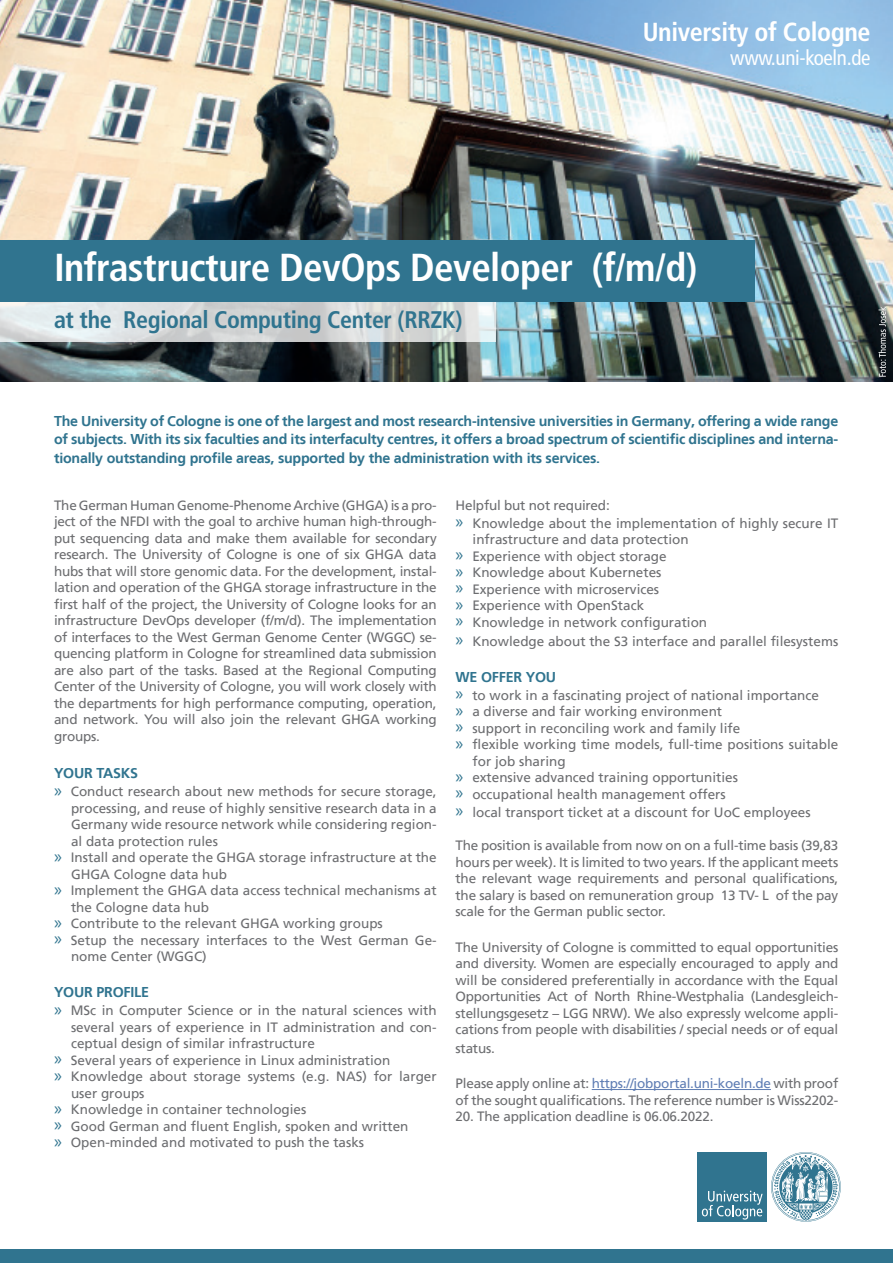
<style>
.page{position:relative;width:893px;height:1263px;background:#fff}
.page>*{position:absolute;margin:0;border:0;box-sizing:border-box;transform-origin:0 0}
.t1{font:700 condensed 39px "Frutiger LT Com";letter-spacing:-.015em;color:#fff}
.t2{font:700 condensed 26.1px "Frutiger LT Com";letter-spacing:-.015em;color:#fff}
.t3{font:700 condensed 24px "Frutiger LT Com";letter-spacing:-.015em;color:#30748f}
.t4{font:condensed 21px "Frutiger LT Com";letter-spacing:-.015em;color:#fff}
.t5{font:700 14.25px/18.8px "Frutiger LT";letter-spacing:-.015em;color:#30748f;text-align:justify}
.Fließtext{font:13.5px/16.5px "Frutiger LT";color:#6c6d70}
.s1{font-family:"Myriad Pro";font-size:18.75px;color:#30748f}
.s2{color:#607eb4}
.s3{font-style:inherit}
</style>
<div class="page">
<img style="left:0;top:0;width:893px;height:382px">
<div style="left:0;top:1249px;width:893px;height:14px;background:#30748f"></div>
<div style="left:0;top:240px;width:754px;height:62px;background:#30748f"></div>
<svg style="left:0;top:302px;width:496px;height:39px;background:#d8dcdc"></svg>
<svg style="left:878px;top:307px;width:8px;height:70px"></svg>
<hr style="left:592px;top:1089px;width:179px;height:1px;background:#607eb4">
<div style="left:698px;top:1152px;width:69px;height:69px;background:#30748f"></div>
<svg style="left:771px;top:1152px;width:70px;height:70px"></svg>
<svg style="left:702px;top:1191px;width:61px;height:28px"></svg>
<p class="t2" style="left:643px;top:15px;width:229px">University of Cologne</p>
<p class="t4" style="left:730px;top:45px;width:142px">www.uni-koeln.de</p>
<p class="t1" style="left:54px;top:244px;width:645px">Infrastructure DevOps Developer (f/m/d)</p>
<p class="t3" style="left:54px;top:305px;width:410px">at the Regional Computing Center (RRZK)</p>
<p class="t5" style="left:54px;top:411px;width:786px">The University of Cologne is one of the largest and most research-intensive universities in Germany, offering a wide range of subjects. With its six faculties and its interfaculty centres, it offers a broad spectrum of scientific disciplines and interna&shy;tionally outstanding profile areas, supported by the administration with its services.</p>
<p class="Fließtext" style="left:456px;top:497px;width:156px">Helpful but not required:</p>
<p class="Fließtext" style="left:473px;top:515px;width:367px;text-indent:-17px"><span class="s1">»</span> Knowledge about the implementation of highly secure IT infrastructure and data protection</p>
<p class="Fließtext" style="left:456px;top:548px;width:213px"><span class="s1">»</span> Experience with object storage</p>
<p class="Fließtext" style="left:456px;top:564px;width:207px"><span class="s1">»</span> Knowledge about Kubernetes</p>
<p class="Fließtext" style="left:456px;top:581px;width:205px"><span class="s1">»</span> Experience with microservices</p>
<p class="Fließtext" style="left:456px;top:597px;width:190px"><span class="s1">»</span> Experience with OpenStack</p>
<p class="Fließtext" style="left:456px;top:614px;width:253px"><span class="s1">»</span> Knowledge in network configuration</p>
<p class="Fließtext" style="left:456px;top:633px;width:384px"><span class="s1">»</span> Knowledge about the S3 interface and parallel filesystems</p>
<p class="t5" style="left:456px;top:667px;width:102px">WE OFFER YOU</p>
<p class="Fließtext" style="left:456px;top:687px;width:365px"><span class="s1">»</span> to work in a fascinating project of national importance</p>
<p class="Fließtext" style="left:456px;top:703px;width:268px"><span class="s1">»</span> a diverse and fair working environment</p>
<p class="Fließtext" style="left:456px;top:720px;width:286px"><span class="s1">»</span> support in reconciling work and family life</p>
<p class="Fließtext" style="left:473px;top:736px;width:367px;text-indent:-17px"><span class="s1">»</span> flexible working time models, full-time positions suitable for job sharing</p>
<p class="Fließtext" style="left:456px;top:769px;width:284px"><span class="s1">»</span> extensive advanced training opportunities</p>
<p class="Fließtext" style="left:456px;top:786px;width:272px"><span class="s1">»</span> occupational health management offers</p>
<p class="Fließtext" style="left:456px;top:804px;width:357px"><span class="s1">»</span> local transport ticket at a discount for UoC employees</p>
<p class="Fließtext" style="left:456px;top:837px;width:384px;text-align:justify">The position is available from now on on a full-time basis (39,83 hours per week). It is limited to two years. If the applicant meets the relevant wage requirements and personal qualifications, the salary is based on remuneration group 13 TV- L of the pay scale for the German public sector.</p>
<p class="Fließtext" style="left:456px;top:939px;width:384px;text-align:justify">The University of Cologne is committed to equal opportunities and diversity. Women are especially encouraged to apply and will be considered preferentially in accordance with the Equal Opportunities Act of North Rhine-Westphalia (Landesgleich&shy;stellungsgesetz – LGG NRW). We also expressly welcome appli&shy;cations from people with disabilities / special needs or of equal</p>
<p class="Fließtext" style="left:456px;top:1040px;width:41px">status.</p>
<p class="Fließtext" style="left:456px;top:1075px;width:384px">Please apply online at: <span class="s2">https://jobportal.uni-koeln.de</span> with proof of the sought qualifications. The reference number is Wiss2202-</p>
<p class="Fließtext" style="left:456px;top:1108px;width:259px">20. The application deadline is <span class="s3">06</span>.06.2022.</p>
<p class="Fließtext" style="left:54px;top:497px;width:384px;text-align:justify">The German Human Genome-Phenome Archive (GHGA) is a pro&shy;ject of the NFDI with the goal to archive human high-through&shy;put sequencing data and make them available for secondary research. The University of Cologne is one of six GHGA data hubs that will store genomic data. For the development, instal&shy;lation and operation of the GHGA storage infrastructure in the first half of the project, the University of Cologne looks for an infrastructure DevOps developer (f/m/d). The implementation of interfaces to the West German Genome Center (WGGC) se&shy;quencing platform in Cologne for streamlined data submission are also part of the tasks. Based at the Regional Computing Center of the University of Cologne, you will work closely with the departments for high performance computing, operation, and network. You will also join the relevant GHGA working groups.</p>
<p class="t5" style="left:54px;top:764px;width:86px">YOUR TASKS</p>
<p class="Fließtext" style="left:71px;top:783px;width:367px;text-align:justify;text-indent:-17px"><span class="s1">»</span> Conduct research about new methods for secure storage, processing, and reuse of highly sensitive research data in a Germany wide resource network while considering region&shy;al data protection rules</p>
<p class="Fließtext" style="left:71px;top:849px;width:367px;text-indent:-17px"><span class="s1">»</span> Install and operate the GHGA storage infrastructure at the<br>GHGA Cologne data hub</p>
<p class="Fließtext" style="left:71px;top:882px;width:367px;text-indent:-17px"><span class="s1">»</span> Implement the GHGA data access technical mechanisms at the Cologne data hub</p>
<p class="Fließtext" style="left:54px;top:915px;width:330px"><span class="s1">»</span> Contribute to the relevant GHGA working groups</p>
<p class="Fließtext" style="left:71px;top:932px;width:367px;text-indent:-17px"><span class="s1">»</span> Setup the necessary interfaces to the West German Ge&shy;nome Center (WGGC)</p>
<p class="t5" style="left:54px;top:983px;width:97px">YOUR PROFILE</p>
<p class="Fließtext" style="left:71px;top:1002px;width:367px;text-align:justify;text-indent:-17px"><span class="s1">»</span> MSc in Computer Science or in the natural sciences with several years of experience in IT administration and con&shy;ceptual design of similar infrastructure</p>
<p class="Fließtext" style="left:54px;top:1052px;width:338px"><span class="s1">»</span> Several years of experience in Linux administration</p>
<p class="Fließtext" style="left:71px;top:1068px;width:367px;text-indent:-17px"><span class="s1">»</span> Knowledge about storage systems (e.g. NAS) for larger user groups</p>
<p class="Fließtext" style="left:54px;top:1101px;width:254px"><span class="s1">»</span> Knowledge in container technologies</p>
<p class="Fließtext" style="left:54px;top:1118px;width:356px"><span class="s1">»</span> Good German and fluent English, spoken and written</p>
<p class="Fließtext" style="left:54px;top:1134px;width:312px"><span class="s1">»</span> Open-minded and motivated to push the tasks</p>
</div>
